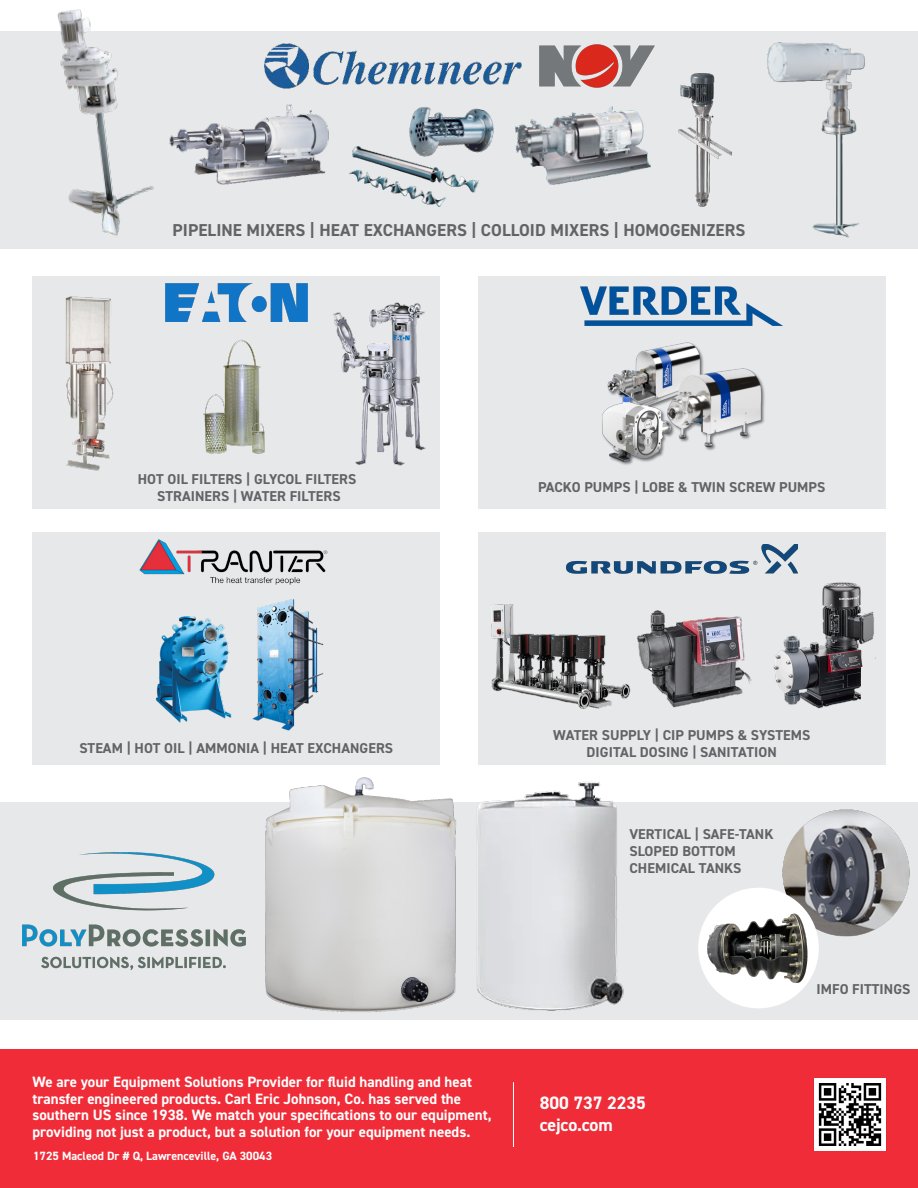
<style>
.page{position:relative;width:918px;height:1188px;background:#fff}
.page>*{position:absolute;margin:0;border:0;box-sizing:border-box;transform-origin:0 0}
.t1{font:700 18px/21.6px "DIN2014";color:#fff}
.t2{font:700 17.25px "DIN2014";letter-spacing:.005em;color:#626366}
.t3{font:700 15px/16.5px "DIN2014";color:#fff}
.t4{font:700 14.25px/17.1px "DIN2014";letter-spacing:.005em;color:#626366;text-align:center}
.t5{font:700 12px "DIN2014";color:#fff}
</style>
<div class="page">
<div style="left:0;top:1049px;width:918px;height:139px;background:#ef2c37"></div>
<hr style="left:513px;top:1082px;width:1px;height:65px;background:#fff">
<div style="left:0;top:32px;width:918px;height:217px;background:#e7e8e9"></div>
<img style="left:265px;top:43px;width:256px;height:45px">
<img style="left:679px;top:73px;width:53px;height:134px">
<img style="left:409px;top:107px;width:85px;height:46px">
<img style="left:539px;top:44px;width:116px;height:44px">
<div style="left:33px;top:276px;width:407px;height:232px;background:#e7e8e9"></div>
<img style="left:165px;top:283px;width:142px;height:39px">
<img style="left:66px;top:297px;width:47px;height:174px">
<img style="left:334px;top:303px;width:92px;height:162px">
<img style="left:203px;top:340px;width:61px;height:114px">
<div style="left:33px;top:532px;width:407px;height:233px;background:#e7e8e9"></div>
<img style="left:252px;top:599px;width:72px;height:132px">
<img style="left:156px;top:616px;width:76px;height:107px">
<img style="left:139px;top:539px;width:189px;height:46px">
<div style="left:478px;top:276px;width:407px;height:232px;background:#e7e8e9"></div>
<div style="left:0;top:802px;width:918px;height:218px;background:#e7e8e9"></div>
<img style="left:22px;top:853px;width:218px;height:116px">
<img style="left:240px;top:777px;width:216px;height:235px">
<img style="left:783px;top:809px;width:127px;height:128px">
<div style="left:478px;top:532px;width:407px;height:233px;background:#e7e8e9"></div>
<img style="left:566px;top:544px;width:231px;height:30px">
<img style="left:637px;top:610px;width:115px;height:98px">
<img style="left:580px;top:286px;width:203px;height:40px">
<div style="left:698px;top:888px;width:121px;height:120px;background:#fff;border-radius:50%"></div>
<img style="left:708px;top:914px;width:100px;height:68px">
<img style="left:477px;top:782px;width:147px;height:229px">
<img style="left:773px;top:582px;width:103px;height:127px">
<img style="left:813px;top:1078px;width:74px;height:73px">
<img style="left:491px;top:604px;width:140px;height:105px">
<img style="left:170px;top:104px;width:158px;height:80px">
<img style="left:46px;top:9px;width:114px;height:227px">
<img style="left:515px;top:106px;width:136px;height:79px">
<img style="left:602px;top:342px;width:163px;height:123px">
<img style="left:349px;top:147px;width:130px;height:60px">
<img style="left:767px;top:42px;width:98px;height:196px">
<p class="t2" style="left:173px;top:218px;width:574px">PIPELINE MIXERS | HEAT EXCHANGERS | COLLOID MIXERS | HOMOGENIZERS</p>
<p class="t4" style="left:138px;top:470px;width:220px">HOT OIL FILTERS | GLYCOL FILTERS<br>STRAINERS | WATER FILTERS</p>
<p class="t4" style="left:538px;top:479px;width:289px">PACKO PUMPS | LOBE &amp; TWIN SCREW PUMPS</p>
<p class="t4" style="left:79px;top:739px;width:315px">STEAM | HOT OIL | AMMONIA | HEAT EXCHANGERS</p>
<p class="t3" style="left:33px;top:1074px;width:460px">We are your Equipment Solutions Provider for fluid handling and heat transfer engineered products. Carl Eric Johnson, Co. has served the southern US since 1938. We match your specifications to our equipment, providing not just a product, but a solution for your equipment needs.</p>
<p class="t5" style="left:33px;top:1148px;width:241px">1725 Macleod Dr # Q, Lawrenceville, GA 30043</p>
<p class="t4" style="left:553px;top:726px;width:259px">WATER SUPPLY | CIP PUMPS &amp; SYSTEMS<br>DIGITAL DOSING | SANITATION</p>
<p class="t4" style="left:629px;top:825px;width:146px;text-align:left">VERTICAL | SAFE-TANK<br>SLOPED BOTTOM<br>CHEMICAL TANKS</p>
<p class="t1" style="left:540px;top:1092px;width:108px">800 737 2235 cejco.com</p>
<p class="t4" style="left:817px;top:980px;width:95px">IMFO FITTINGS</p>
</div>
